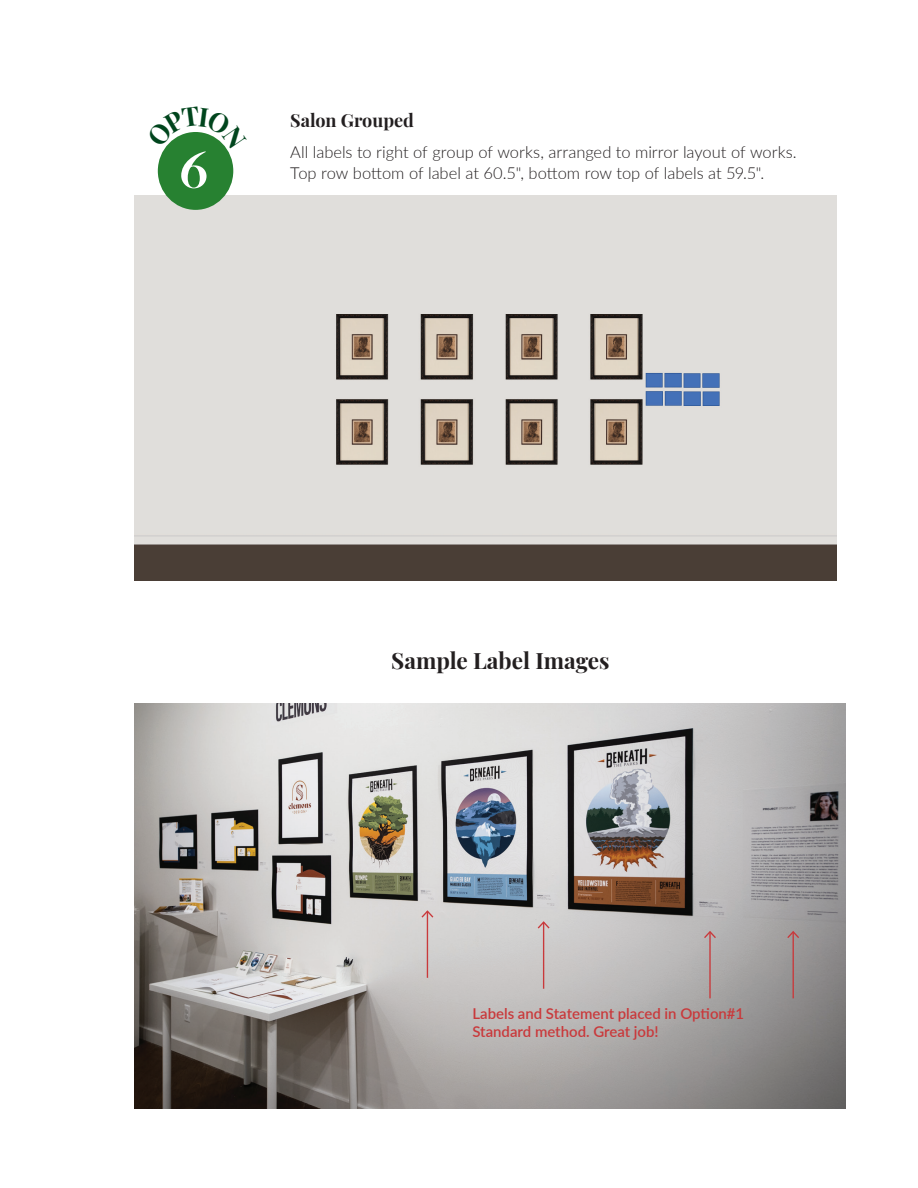
<style>
.page{position:relative;width:918px;height:1188px;background:#fff}
.page>*{position:absolute;margin:0;border:0;box-sizing:border-box;transform-origin:0 0}
.t1{font:900 50.7px "Big Caslon FB";color:#fff}
.t2{font:700 22.5px "Playfair Display";color:#231f20}
.t3{font:700 18px "Playfair Display";color:#231f20}
.t4{font:300 16.5px/21px "Lato";letter-spacing:-.005em;color:#231f20}
.t5{font:600 15px/18px "Lato";color:#c9393b}
</style>
<div class="page">
<img style="left:135px;top:195px;width:702px;height:385px">
<img style="left:135px;top:704px;width:711px;height:404px">
<hr style="left:427px;top:911px;width:1px;height:67px;background:#c9393b">
<svg style="left:420px;top:909px;width:15px;height:10px"></svg>
<hr style="left:543px;top:922px;width:1px;height:67px;background:#c9393b">
<svg style="left:536px;top:920px;width:15px;height:10px"></svg>
<hr style="left:709px;top:932px;width:2px;height:66px;background:#c9393b">
<svg style="left:703px;top:930px;width:14px;height:10px"></svg>
<hr style="left:793px;top:932px;width:1px;height:66px;background:#c9393b">
<svg style="left:786px;top:930px;width:15px;height:10px"></svg>
<div style="left:158px;top:132px;width:75px;height:78px;background:#278131;border-radius:50%"></div>
<svg style="left:164px;top:132px;width:64px;height:18px"></svg>
<h1 class="t1" style="left:180px;top:140px;width:28px">6</h1>
<p class="t3" style="left:290px;top:106px;width:125px">Salon Grouped</p>
<p class="t4" style="left:290px;top:141px;width:508px">All labels to right of group of works, arranged to mirror layout of works.<br>Top row bottom of label at 60.5", bottom row top of labels at 59.5".</p>
<h2 class="t2" style="left:391px;top:643px;width:220px">Sample Label Images</h2>
<p class="t5" style="left:472px;top:1004px;width:273px">Labels and Statement placed in Option#1<br>Standard method. Great job!</p>
</div>
